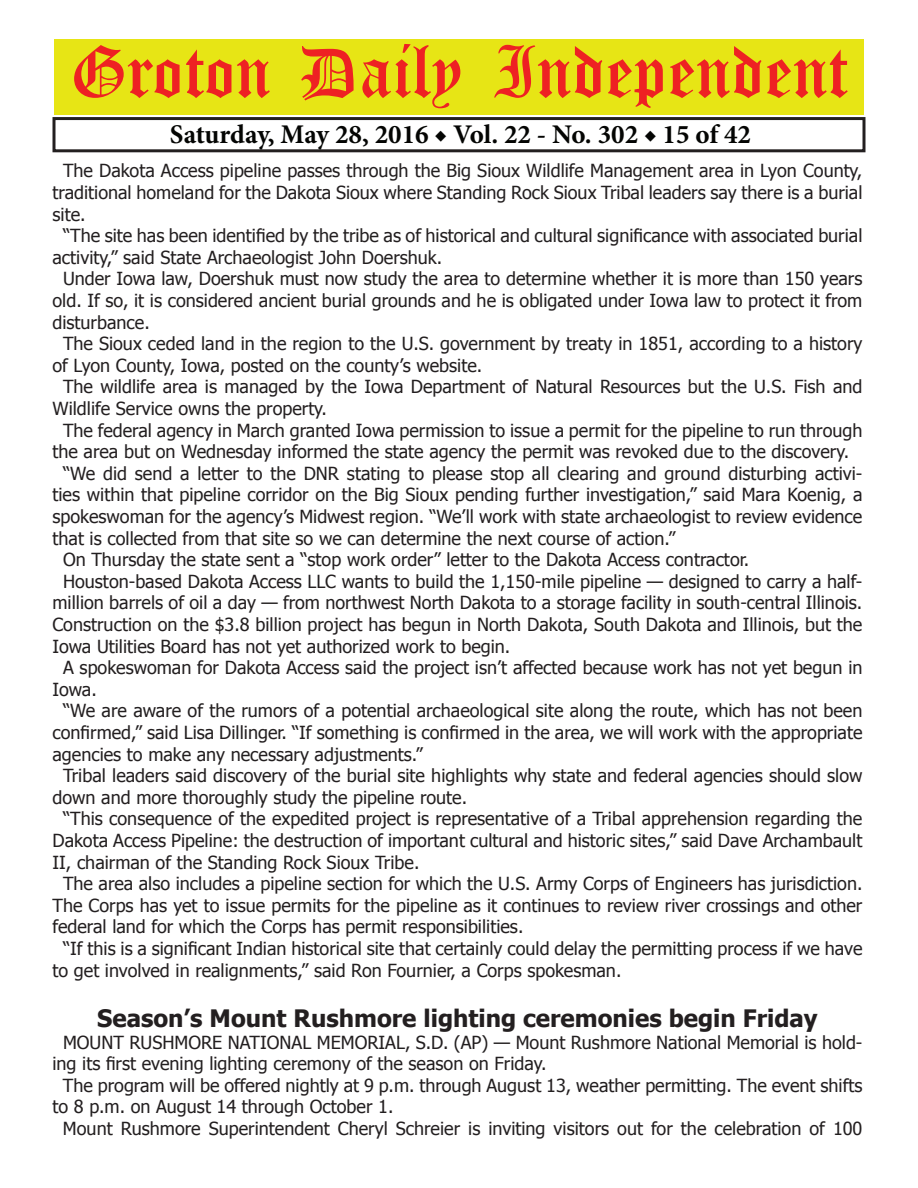
<style>
.page{position:relative;width:918px;height:1188px;background:#fff}
.page>*{position:absolute;margin:0;border:0;box-sizing:border-box;transform-origin:0 0}
.t1{font:54px "Old English Five";color:#ee2123}
.t2{font:700 27px "Minion Pro";color:#040503}
.t3{font:700 24px "Tahoma";color:#231f20}
.t4{font:18px "Tahoma";color:#231f20}
</style>
<div class="page">
<div style="left:52px;top:117px;width:814px;height:35px;border:3px solid #231f20"></div>
<div style="left:54px;top:40px;width:810px;height:75px;background:#e7e515"></div>
<h1 class="t1" style="left:70px;top:47px;width:779px">Groton Daily Independent</h1>
<h2 class="t2" style="left:170px;top:116px;width:583px">Saturday, May 28, 2016 ◆ Vol. 22 - No. 302 ◆ 15 of 42</h2>
<p class="t4" style="left:63px;top:159px;width:801px">The Dakota Access pipeline passes through the Big Sioux Wildlife Management area in Lyon County,</p>
<p class="t4" style="left:53px;top:180px;width:812px">traditional homeland for the Dakota Sioux where Standing Rock Sioux Tribal leaders say there is a burial</p>
<p class="t4" style="left:53px;top:202px;width:35px">site.</p>
<p class="t4" style="left:63px;top:224px;width:801px">“The site has been identified by the tribe as of historical and cultural significance with associated burial</p>
<p class="t4" style="left:53px;top:245px;width:391px">activity,” said State Archaeologist John Doershuk.</p>
<p class="t4" style="left:63px;top:267px;width:801px">Under Iowa law, Doershuk must now study the area to determine whether it is more than 150 years</p>
<p class="t4" style="left:53px;top:288px;width:811px">old. If so, it is considered ancient burial grounds and he is obligated under Iowa law to protect it from</p>
<p class="t4" style="left:53px;top:310px;width:99px">disturbance.</p>
<p class="t4" style="left:63px;top:332px;width:801px">The Sioux ceded land in the region to the U.S. government by treaty in 1851, according to a history</p>
<p class="t4" style="left:53px;top:353px;width:431px">of Lyon County, Iowa, posted on the county’s website.</p>
<p class="t4" style="left:63px;top:375px;width:801px">The wildlife area is managed by the Iowa Department of Natural Resources but the U.S. Fish and</p>
<p class="t4" style="left:53px;top:396px;width:276px">Wildlife Service owns the property.</p>
<p class="t4" style="left:63px;top:418px;width:801px">The federal agency in March granted Iowa permission to issue a permit for the pipeline to run through</p>
<p class="t4" style="left:53px;top:440px;width:798px">the area but on Wednesday informed the state agency the permit was revoked due to the discovery.</p>
<p class="t4" style="left:63px;top:461px;width:801px">“We did send a letter to the DNR stating to please stop all clearing and ground disturbing activi-</p>
<p class="t4" style="left:53px;top:483px;width:811px">ties within that pipeline corridor on the Big Sioux pending further investigation,” said Mara Koenig, a</p>
<p class="t4" style="left:53px;top:504px;width:811px">spokeswoman for the agency’s Midwest region. “We’ll work with state archaeologist to review evidence</p>
<p class="t4" style="left:53px;top:526px;width:624px">that is collected from that site so we can determine the next course of action.”</p>
<p class="t4" style="left:63px;top:548px;width:688px">On Thursday the state sent a “stop work order” letter to the Dakota Access contractor.</p>
<p class="t4" style="left:63px;top:569px;width:801px">Houston-based Dakota Access LLC wants to build the 1,150-mile pipeline — designed to carry a half-</p>
<p class="t4" style="left:53px;top:591px;width:811px">million barrels of oil a day — from northwest North Dakota to a storage facility in south-central Illinois.</p>
<p class="t4" style="left:53px;top:612px;width:811px">Construction on the $3.8 billion project has begun in North Dakota, South Dakota and Illinois, but the</p>
<p class="t4" style="left:53px;top:634px;width:459px">Iowa Utilities Board has not yet authorized work to begin.</p>
<p class="t4" style="left:63px;top:656px;width:801px">A spokeswoman for Dakota Access said the project isn’t affected because work has not yet begun in</p>
<p class="t4" style="left:53px;top:677px;width:46px">Iowa.</p>
<p class="t4" style="left:63px;top:699px;width:801px">“We are aware of the rumors of a potential archaeological site along the route, which has not been</p>
<p class="t4" style="left:53px;top:720px;width:811px">confirmed,” said Lisa Dillinger. “If something is confirmed in the area, we will work with the appropriate</p>
<p class="t4" style="left:53px;top:742px;width:372px">agencies to make any necessary adjustments.”</p>
<p class="t4" style="left:63px;top:764px;width:801px">Tribal leaders said discovery of the burial site highlights why state and federal agencies should slow</p>
<p class="t4" style="left:53px;top:785px;width:416px">down and more thoroughly study the pipeline route.</p>
<p class="t4" style="left:63px;top:807px;width:801px">“This consequence of the expedited project is representative of a Tribal apprehension regarding the</p>
<p class="t4" style="left:53px;top:828px;width:811px">Dakota Access Pipeline: the destruction of important cultural and historic sites,” said Dave Archambault</p>
<p class="t4" style="left:53px;top:850px;width:368px">II, chairman of the Standing Rock Sioux Tribe.</p>
<p class="t4" style="left:63px;top:872px;width:801px">The area also includes a pipeline section for which the U.S. Army Corps of Engineers has jurisdiction.</p>
<p class="t4" style="left:53px;top:893px;width:811px">The Corps has yet to issue permits for the pipeline as it continues to review river crossings and other</p>
<p class="t4" style="left:53px;top:915px;width:472px">federal land for which the Corps has permit responsibilities.</p>
<p class="t4" style="left:63px;top:936px;width:801px">“If this is a significant Indian historical site that certainly could delay the permitting process if we have</p>
<p class="t4" style="left:53px;top:958px;width:570px">to get involved in realignments,” said Ron Fournier, a Corps spokesman.</p>
<h3 class="t3" style="left:97px;top:1002px;width:722px">Season’s Mount Rushmore lighting ceremonies begin Friday</h3>
<p class="t4" style="left:63px;top:1030px;width:801px">MOUNT RUSHMORE NATIONAL MEMORIAL, S.D. (AP) — Mount Rushmore National Memorial is hold-</p>
<p class="t4" style="left:52px;top:1052px;width:496px">ing its first evening lighting ceremony of the season on Friday.</p>
<p class="t4" style="left:63px;top:1073px;width:801px">The program will be offered nightly at 9 p.m. through August 13, weather permitting. The event shifts</p>
<p class="t4" style="left:52px;top:1095px;width:342px">to 8 p.m. on August 14 through October 1.</p>
<p class="t4" style="left:63px;top:1116px;width:801px">Mount Rushmore Superintendent Cheryl Schreier is inviting visitors out for the celebration of 100</p>
</div>
